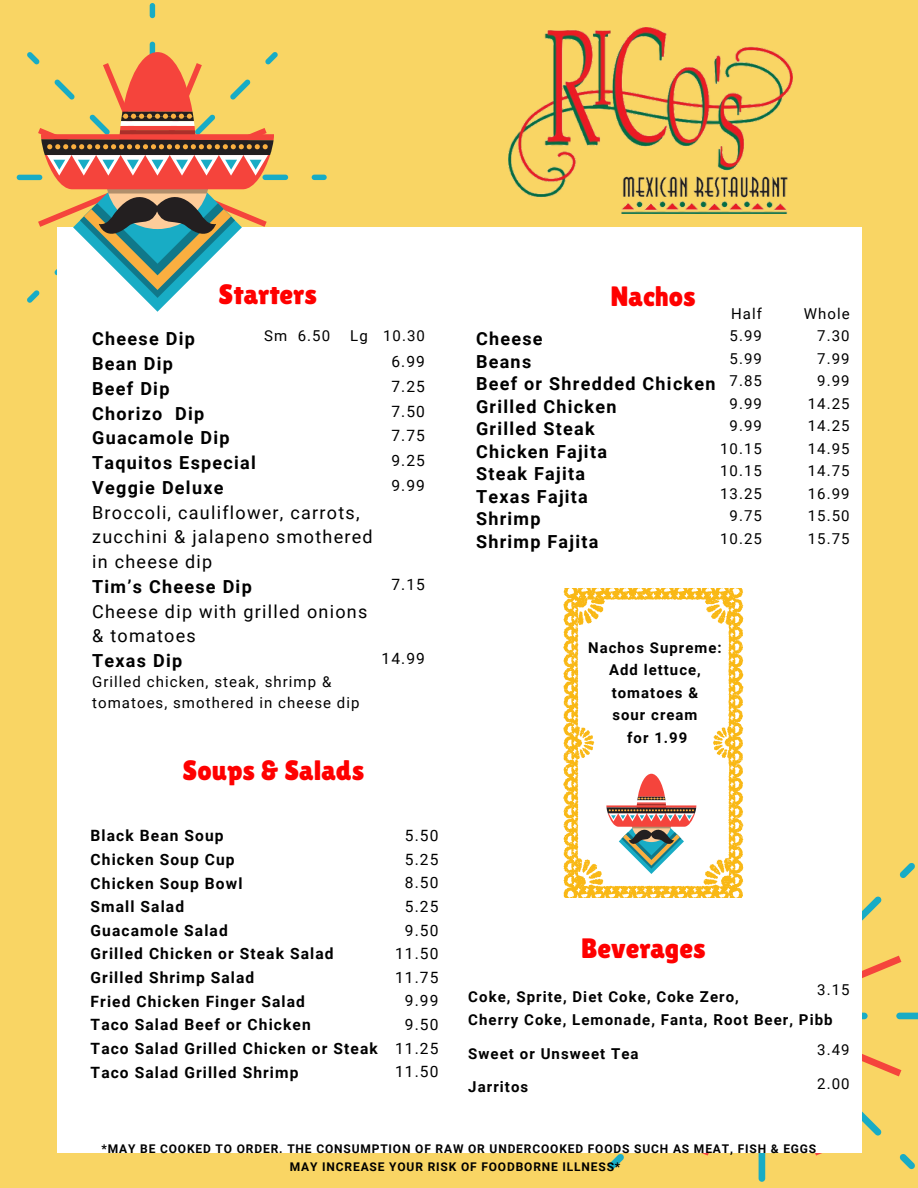
<style>
.page{position:relative;width:918px;height:1188px;background:#f9d564}
.page>*{position:absolute;margin:0;border:0;box-sizing:border-box;transform-origin:0 0}
.t1{font:28.05px "Lilita One";color:#fe0000}
.t2{font:18px/24.8px "Roboto";letter-spacing:.07em;color:#000}
.t3{font:700 18px/22.5px "Roboto";letter-spacing:.07em;color:#000}
.t4{font:700 15.6px/23.7px "Roboto";letter-spacing:.07em;color:#000}
.t5{font:15.6px/23.7px "Roboto";letter-spacing:.07em;color:#000;text-align:justify}
.t6{font:15px/22.5px "Roboto";letter-spacing:.07em;color:#000;text-align:right}
.t7{font:700 15px/22.5px "Roboto";letter-spacing:.07em;color:#000}
.t8{font:700 14.85px/22.4px "Roboto";letter-spacing:.07em;color:#000;text-align:center}
.t9{font:700 12px "Roboto";letter-spacing:.07em;color:#000}
.s1{font-weight:700}
</style>
<div class="page">
<div style="left:150px;top:3px;width:5px;height:15px;background:#18acc5;border-radius:3px"></div>
<div style="left:150px;top:42px;width:5px;height:25px;background:#18acc5;border-radius:3px"></div>
<div style="left:312px;top:175px;width:15px;height:5px;background:#18acc5;border-radius:3px"></div>
<div style="left:17px;top:175px;width:25px;height:5px;background:#18acc5;border-radius:3px"></div>
<div style="left:262px;top:175px;width:26px;height:5px;background:#18acc5;border-radius:3px"></div>
<div style="left:759px;top:1150px;width:6px;height:32px;background:#18acc5;border-radius:3px"></div>
<div style="left:57px;top:227px;width:804px;height:926px;background:#fff"></div>
<svg style="left:27px;top:52px;width:251px;height:260px"></svg>
<img style="left:508px;top:27px;width:285px;height:186px">
<svg style="left:607px;top:774px;width:311px;height:395px"></svg>
<svg style="left:563px;top:589px;width:180px;height:308px"></svg>
<p class="t1" style="left:219px;top:278px;width:100px">Starters</p>
<p class="t2" style="left:92px;top:327px;width:282px"><span class="s1">Cheese Dip<br>Bean Dip<br>Beef Dip<br>Chorizo Dip<br>Guacamole Dip<br>Taquitos Especial<br>Veggie Deluxe<br></span>Broccoli, cauliflower, carrots, zucchini &amp; jalapeno smothered in cheese dip<br><span class="s1">Tim’s Cheese Dip<br></span>Cheese dip with grilled onions &amp; tomatoes<br><span class="s1">Texas Dip</span></p>
<p class="t6" style="left:92px;top:672px;width:269px;line-height:20.2px;text-align:left">Grilled chicken, steak, shrimp &amp; tomatoes, smothered in cheese dip</p>
<h2 class="t6" style="left:264px;top:325px;width:68px">Sm 6.50</h2>
<h2 class="t6" style="left:350px;top:325px;width:76px">Lg 10.30</h2>
<p class="t5" style="left:391px;top:349px;width:35px;line-height:24.8px">6.99<br>7.25<br>7.50<br>7.75<br>9.25<br>9.99</p>
<h1 class="t5" style="left:391px;top:573px;width:35px">7.15</h1>
<h3 class="t5" style="left:382px;top:647px;width:45px">14.99</h3>
<h5 class="t1" style="left:183px;top:754px;width:183px">Soups &amp; Salads</h5>
<h5 class="t4" style="left:91px;top:824px;width:289px">Black Bean Soup<br>Chicken Soup Cup<br>Chicken Soup Bowl<br>Small Salad<br>Guacamole Salad<br>Grilled Chicken or Steak Salad<br>Grilled Shrimp Salad<br>Fried Chicken Finger Salad<br>Taco Salad Beef or Chicken<br>Taco Salad Grilled Chicken or Steak<br>Taco Salad Grilled Shrimp</h5>
<h5 class="t5" style="left:395px;top:824px;width:45px;text-align:right">5.50<br>5.25<br>8.50<br>5.25<br>9.50<br>11.50<br>11.75<br>9.99<br>9.50<br>11.25<br>11.50</h5>
<h1 class="t1" style="left:610px;top:280px;width:87px">Nachos</h1>
<h4 class="t6" style="left:720px;top:302px;width:43px">Half<br>5.99<br>5.99<br>7.85<br>9.99<br>9.99<br>10.15<br>10.15<br>13.25<br>9.75<br>10.25</h4>
<h5 class="t6" style="left:804px;top:302px;width:47px">Whole<br>7.30<br>7.99<br>9.99<br>14.25<br>14.25<br>14.95<br>14.75<br>16.99<br>15.50<br>15.75</h5>
<h5 class="t3" style="left:476px;top:328px;width:241px">Cheese<br>Beans<br>Beef or Shredded Chicken<br>Grilled Chicken<br>Grilled Steak<br>Chicken Fajita<br>Steak Fajita<br>Texas Fajita<br>Shrimp<br>Shrimp Fajita</h5>
<p class="t8" style="left:588px;top:637px;width:135px">Nachos Supreme:<br>Add lettuce, tomatoes &amp;<br>sour cream<br>for 1.99</p>
<h1 class="t1" style="left:581px;top:932px;width:126px">Beverages</h1>
<h5 class="t7" style="left:468px;top:986px;width:366px">Coke, Sprite, Diet Coke, Coke Zero,<br>Cherry Coke, Lemonade, Fanta, Root Beer, Pibb</h5>
<h2 class="t7" style="left:468px;top:1042px;width:172px">Sweet or Unsweet Tea</h2>
<p class="t7" style="left:468px;top:1076px;width:61px">Jarritos</p>
<h5 class="t6" style="left:817px;top:979px;width:34px">3.15</h5>
<h5 class="t6" style="left:817px;top:1039px;width:34px">3.49</h5>
<h5 class="t6" style="left:817px;top:1073px;width:34px">2.00</h5>
<p class="t9" style="left:102px;top:1142px;width:716px">*MAY BE COOKED TO ORDER. THE CONSUMPTION OF RAW OR UNDERCOOKED FOODS SUCH AS MEAT, FISH &amp; EGGS</p>
<h1 class="t9" style="left:290px;top:1160px;width:332px">MAY INCREASE YOUR RISK OF FOODBORNE ILLNESS*</h1>
</div>
